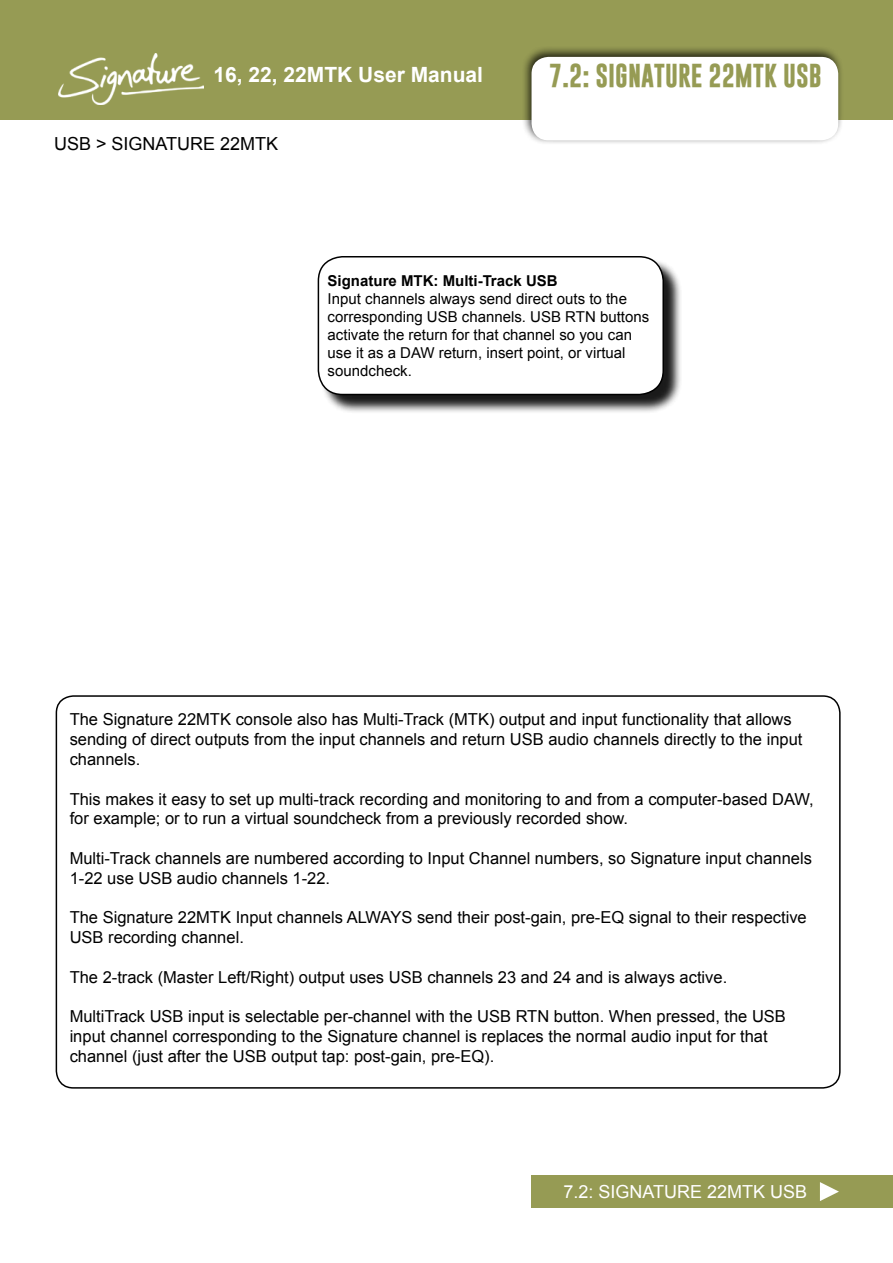
<style>
.page{position:relative;width:893px;height:1263px;background:#fff}
.page>*{position:absolute;margin:0;border:0;box-sizing:border-box;transform-origin:0 0}
.t1{font:700 24px "Gobold";color:#969b54}
.t2{font:700 21px "Arial";color:#fff}
.t3{font:18px "Arial";color:#fff}
.t4{font:18px "Arial";color:#000}
.t5{font:16.5px/19.8px "Arial";color:#000}
.t6{font:15px/18px "Arial";color:#000}
.t7{font:700 15px "Arial";color:#000}
</style>
<div class="page">
<div style="left:0;top:0;width:893px;height:119px;background:#969b54"></div>
<div style="left:531px;top:1175px;width:362px;height:33px;background:#969b54"></div>
<div style="left:521px;top:45px;width:323px;height:100px;background:#000;opacity:.75"></div>
<div style="left:531px;top:57px;width:307px;height:83px;background:#fff;border-radius:17px"></div>
<svg style="left:820px;top:1182px;width:19px;height:19px"></svg>
<img style="left:59px;top:54px;width:145px;height:51px">
<div style="left:56px;top:695px;width:785px;height:394px;border:2px solid #000;border-radius:17px"></div>
<div style="left:320px;top:258px;width:363px;height:156px;background:#000;opacity:.9"></div>
<div style="left:318px;top:257px;width:345px;height:137px;background:#fff;border-radius:24px"></div>
<div style="left:318px;top:256px;width:346px;height:139px;border:2px solid #000;border-radius:24px"></div>
<p class="t2" style="left:213px;top:60px;width:271px">16, 22, 22MTK User Manual</p>
<h1 class="t1" style="left:549px;top:60px;width:274px">7.2: SIGNATURE 22MTK USB</h1>
<p class="t4" style="left:54px;top:131px;width:226px">USB &gt; SIGNATURE 22MTK</p>
<p class="t7" style="left:328px;top:270px;width:232px">Signature MTK: Multi-Track USB</p>
<p class="t6" style="left:328px;top:290px;width:323px">Input channels always send direct outs to the corresponding USB channels. USB RTN buttons activate the return for that channel so you can use it as a DAW return, insert point, or virtual soundcheck.</p>
<p class="t5" style="left:70px;top:709px;width:734px">The Signature 22MTK console also has Multi-Track (MTK) output and input functionality that allows sending of direct outputs from the input channels and return USB audio channels directly to the input channels.</p>
<p class="t5" style="left:70px;top:789px;width:746px">This makes it easy to set up multi-track recording and monitoring to and from a computer-based DAW, for example; or to run a virtual soundcheck from a previously recorded show.</p>
<p class="t5" style="left:70px;top:848px;width:744px">Multi-Track channels are numbered according to Input Channel numbers, so Signature input channels<br>1-22 use USB audio channels 1-22.</p>
<p class="t5" style="left:70px;top:907px;width:739px">The Signature 22MTK Input channels ALWAYS send their post-gain, pre-EQ signal to their respective<br>USB recording channel.</p>
<p class="t5" style="left:70px;top:967px;width:659px">The 2-track (Master Left/Right) output uses USB channels 23 and 24 and is always active.</p>
<p class="t5" style="left:70px;top:1006px;width:718px">MultiTrack USB input is selectable per-channel with the USB RTN button. When pressed, the USB input channel corresponding to the Signature channel is replaces the normal audio input for that channel (just after the USB output tap: post-gain, pre-EQ).</p>
<p class="t3" style="left:563px;top:1179px;width:245px">7.2: SIGNATURE 22MTK USB</p>
</div>
